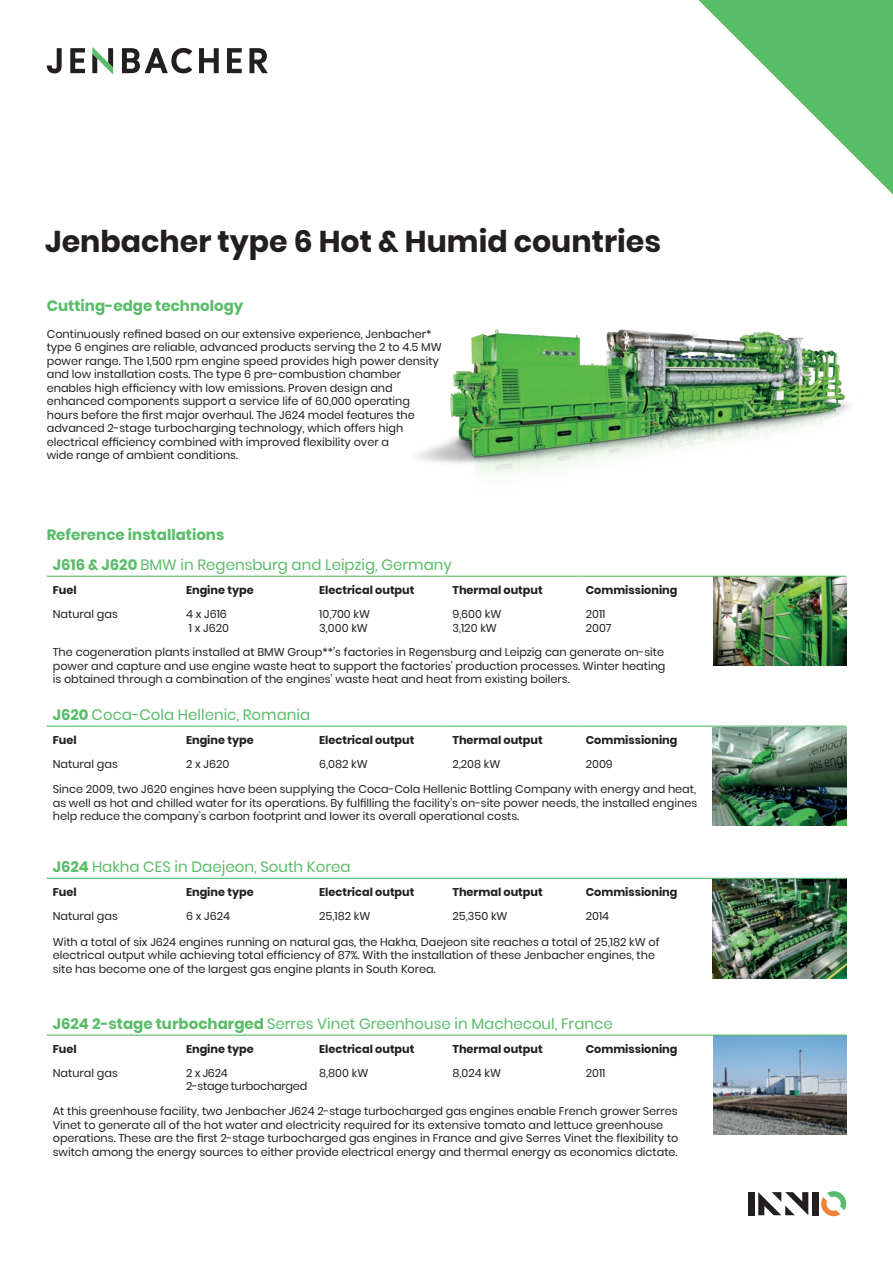
<style>
.page{position:relative;width:893px;height:1263px;background:#fff}
.page>*{position:absolute;margin:0;border:0;box-sizing:border-box;transform-origin:0 0}
.Titel{font:700 30px "Poppins";color:#231f20}
.t1{font:15px "Poppins";color:#59bc68}
.Fliess_headline{font:700 15px "Poppins";color:#59bc68}
.Fliesstext{font:700 15px "Poppins";color:#59bc68}
.Fliesstext-2{font:11.25px/13.5px "Poppins";color:#231f20}
.t2{font:700 11.25px "Poppins";color:#231f20}
.Fliesstext-3{font:11.25px "Poppins";letter-spacing:-.02em;color:#231f20}
.s1{font-weight:700}
.s2{font-style:italic}
</style>
<div class="page">
<img style="left:417px;top:329px;width:433px;height:145px">
<img style="left:713px;top:577px;width:133px;height:88px">
<hr style="left:47px;top:576px;width:133px;height:1px;background:#59bc68">
<hr style="left:180px;top:576px;width:133px;height:1px;background:#59bc68">
<hr style="left:313px;top:576px;width:133px;height:1px;background:#59bc68">
<hr style="left:446px;top:576px;width:134px;height:1px;background:#59bc68">
<hr style="left:580px;top:576px;width:133px;height:1px;background:#59bc68">
<hr style="left:713px;top:576px;width:133px;height:1px;background:#59bc68">
<img style="left:713px;top:727px;width:133px;height:98px">
<hr style="left:47px;top:725px;width:133px;height:2px;background:#59bc68">
<hr style="left:180px;top:725px;width:133px;height:2px;background:#59bc68">
<hr style="left:313px;top:725px;width:133px;height:2px;background:#59bc68">
<hr style="left:446px;top:725px;width:134px;height:2px;background:#59bc68">
<hr style="left:580px;top:725px;width:133px;height:2px;background:#59bc68">
<hr style="left:713px;top:725px;width:133px;height:2px;background:#59bc68">
<img style="left:713px;top:1036px;width:133px;height:98px">
<hr style="left:47px;top:1034px;width:133px;height:2px;background:#59bc68">
<hr style="left:180px;top:1034px;width:133px;height:2px;background:#59bc68">
<hr style="left:313px;top:1034px;width:133px;height:2px;background:#59bc68">
<hr style="left:446px;top:1034px;width:134px;height:2px;background:#59bc68">
<hr style="left:580px;top:1034px;width:133px;height:2px;background:#59bc68">
<hr style="left:713px;top:1034px;width:133px;height:2px;background:#59bc68">
<svg style="left:698px;top:0;width:195px;height:194px"></svg>
<svg style="left:122px;top:48px;width:70px;height:25px"></svg>
<svg style="left:199px;top:48px;width:20px;height:25px"></svg>
<svg style="left:227px;top:48px;width:15px;height:25px"></svg>
<svg style="left:249px;top:48px;width:19px;height:25px"></svg>
<svg style="left:70px;top:48px;width:15px;height:25px"></svg>
<svg style="left:47px;top:48px;width:15px;height:25px"></svg>
<svg style="left:92px;top:47px;width:21px;height:28px"></svg>
<div style="left:748px;top:1192px;width:6px;height:23px;background:#231f20"></div>
<div style="left:812px;top:1192px;width:6px;height:23px;background:#231f20"></div>
<svg style="left:758px;top:1192px;width:50px;height:23px"></svg>
<svg style="left:821px;top:1191px;width:25px;height:25px"></svg>
<img style="left:713px;top:879px;width:133px;height:99px">
<hr style="left:47px;top:878px;width:133px;height:1px;background:#59bc68">
<hr style="left:180px;top:878px;width:133px;height:1px;background:#59bc68">
<hr style="left:313px;top:878px;width:133px;height:1px;background:#59bc68">
<hr style="left:446px;top:878px;width:134px;height:1px;background:#59bc68">
<hr style="left:580px;top:878px;width:133px;height:1px;background:#59bc68">
<hr style="left:713px;top:878px;width:133px;height:1px;background:#59bc68">
<p class="Titel" style="left:45px;top:224px;width:617px">Jenbacher type 6 Hot &amp; Humid countries</p>
<p class="Fliess_headline" style="left:47px;top:297px;width:198px">Cutting-edge technology</p>
<p class="Fliesstext-2" style="left:47px;top:327px;width:396px">Continuously refined based on our extensive experience, Jenbacher* type 6 engines are reliable, advanced products serving the 2 to 4.5 MW power range. The 1,500 rpm engine speed provides high power density and low installation costs. The type 6 pre-combustion chamber enables high efficiency with low emissions. Proven design and enhanced components support a service life of 60,000 operating hours before the first major overhaul. The J624 model features the advanced 2-stage turbocharging technology, which offers high electrical efficiency combined with improved flexibility over a<br>wide range of ambient conditions.</p>
<p class="Fliesstext" style="left:47px;top:526px;width:179px">Reference installations</p>
<p class="t1" style="left:53px;top:556px;width:401px"><span class="s1">J616 &amp; J620</span> BMW in Regensburg and Leipzig, Germany</p>
<p class="t2" style="left:53px;top:583px;width:25px">Fuel</p>
<p class="t2" style="left:186px;top:583px;width:69px">Engine type</p>
<p class="t2" style="left:319px;top:583px;width:97px">Electrical output</p>
<p class="t2" style="left:452px;top:583px;width:92px">Thermal output</p>
<p class="t2" style="left:586px;top:583px;width:93px">Commissioning</p>
<p class="Fliesstext-2" style="left:53px;top:607px;width:67px">Natural gas</p>
<p class="Fliesstext-2" style="left:186px;top:607px;width:42px">4 x J616</p>
<p class="Fliesstext-2" style="left:189px;top:621px;width:42px">1 x J620</p>
<p class="Fliesstext-2" style="left:319px;top:607px;width:52px">10,700 kW</p>
<p class="Fliesstext-2" style="left:319px;top:621px;width:50px">3,000 kW</p>
<p class="Fliesstext-2" style="left:452px;top:607px;width:50px">9,600 kW</p>
<p class="Fliesstext-2" style="left:452px;top:621px;width:46px">3,120 kW</p>
<p class="Fliesstext-2" style="left:586px;top:607px;width:21px">2011</p>
<p class="Fliesstext-2" style="left:586px;top:621px;width:27px">2007</p>
<p class="Fliesstext-2" style="left:53px;top:646px;width:614px">The cogeneration plants installed at BMW Group**<span class="s2">’</span>s factories in Regensburg and Leipzig can generate on-site power and capture and use engine waste heat to support the factories’ production processes. Winter heating is obtained through a combination of the engines’ waste heat and heat from existing boilers.</p>
<p class="t1" style="left:53px;top:706px;width:259px"><span class="s1">J620</span> Coca-Cola Hellenic, Romania</p>
<p class="t2" style="left:53px;top:733px;width:25px">Fuel</p>
<p class="t2" style="left:186px;top:733px;width:69px">Engine type</p>
<p class="t2" style="left:319px;top:733px;width:97px">Electrical output</p>
<p class="t2" style="left:452px;top:733px;width:92px">Thermal output</p>
<p class="t2" style="left:586px;top:733px;width:93px">Commissioning</p>
<p class="Fliesstext-2" style="left:53px;top:757px;width:67px">Natural gas</p>
<p class="Fliesstext-2" style="left:186px;top:757px;width:45px">2 x J620</p>
<p class="Fliesstext-2" style="left:319px;top:757px;width:50px">6,082 kW</p>
<p class="Fliesstext-2" style="left:452px;top:757px;width:49px">2,208 kW</p>
<p class="Fliesstext-2" style="left:586px;top:757px;width:29px">2009</p>
<p class="Fliesstext-2" style="left:53px;top:783px;width:646px;text-align:justify">Since 2009, two J620 engines have been supplying the Coca-Cola Hellenic Bottling Company with energy and heat, as well as hot and chilled water for its operations. By fulfilling the facility’s on-site power needs, the installed engines help reduce the company’s carbon footprint and lower its overall operational costs.</p>
<p class="t1" style="left:53px;top:858px;width:299px"><span class="s1">J624</span> Hakha CES in Daejeon, South Korea</p>
<p class="t2" style="left:53px;top:886px;width:25px">Fuel</p>
<p class="t2" style="left:186px;top:886px;width:69px">Engine type</p>
<p class="t2" style="left:319px;top:886px;width:97px">Electrical output</p>
<p class="t2" style="left:452px;top:886px;width:92px">Thermal output</p>
<p class="t2" style="left:586px;top:886px;width:93px">Commissioning</p>
<p class="Fliesstext-2" style="left:53px;top:909px;width:67px">Natural gas</p>
<p class="Fliesstext-2" style="left:186px;top:909px;width:46px">6 x J624</p>
<p class="Fliesstext-2" style="left:319px;top:909px;width:53px">25,182 kW</p>
<p class="Fliesstext-2" style="left:452px;top:909px;width:57px">25,350 kW</p>
<p class="Fliesstext-2" style="left:586px;top:909px;width:25px">2014</p>
<p class="Fliesstext-2" style="left:53px;top:935px;width:608px">With a total of six J624 engines running on natural gas, the Hakha, Daejeon site reaches a total of 25,182 kW of electrical output while achieving total efficiency of 87%. With the installation of these Jenbacher engines, the site has become one of the largest gas engine plants in South Korea.</p>
<p class="t1" style="left:53px;top:1015px;width:562px"><span class="s1">J624 2-stage turbocharged</span> Serres Vinet Greenhouse in Machecoul, France</p>
<p class="t2" style="left:53px;top:1042px;width:25px">Fuel</p>
<p class="t2" style="left:186px;top:1042px;width:69px">Engine type</p>
<p class="t2" style="left:319px;top:1042px;width:97px">Electrical output</p>
<p class="t2" style="left:452px;top:1042px;width:92px">Thermal output</p>
<p class="t2" style="left:586px;top:1042px;width:93px">Commissioning</p>
<p class="Fliesstext-2" style="left:53px;top:1066px;width:67px">Natural gas</p>
<p class="Fliesstext-2" style="left:186px;top:1066px;width:43px">2 x J624</p>
<p class="Fliesstext-3" style="left:186px;top:1080px;width:123px">2-stage turbocharged</p>
<p class="Fliesstext-2" style="left:319px;top:1066px;width:51px">8,800 kW</p>
<p class="Fliesstext-2" style="left:452px;top:1066px;width:50px">8,024 kW</p>
<p class="Fliesstext-2" style="left:586px;top:1066px;width:21px">2011</p>
<p class="Fliesstext-2" style="left:53px;top:1104px;width:627px">At this greenhouse facility, two Jenbacher J624 2-stage turbocharged gas engines enable French grower Serres Vinet to generate all of the hot water and electricity required for its extensive tomato and lettuce greenhouse operations. These are the first 2-stage turbocharged gas engines in France and give Serres Vinet the flexibility to switch among the energy sources to either provide electrical energy and thermal energy as economics dictate.</p>
</div>
